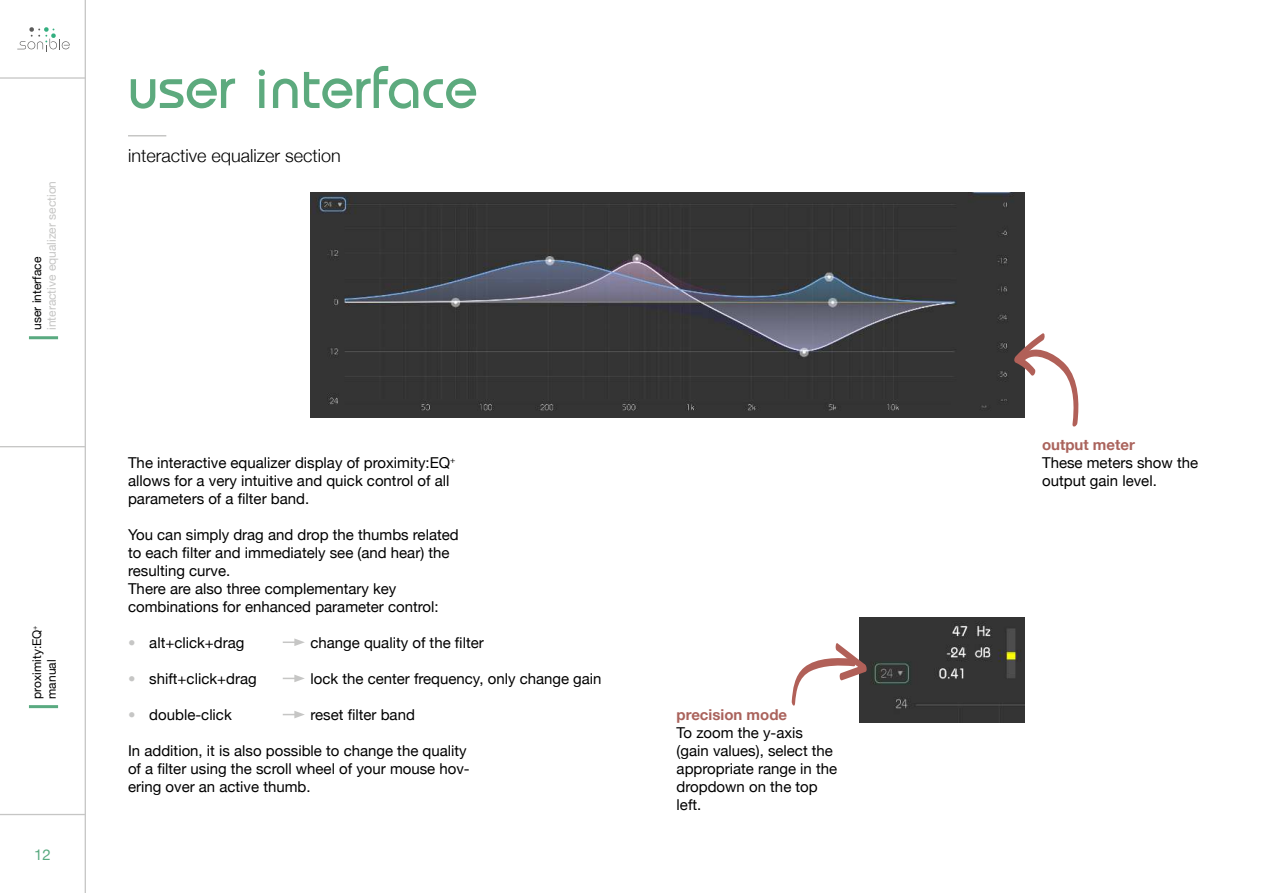
<style>
.page{position:relative;width:1263px;height:893px;background:#fff}
.page>*{position:absolute;margin:0;border:0;box-sizing:border-box;transform-origin:0 0}
.t1{font:700 60px "sonible";color:#5daa7e}
.t2{font:300 18px "Helvetica Neue";color:#000}
.t3{font:15px/18px "Helvetica Neue";color:#000}
.t4{font:700 15px "Helvetica Neue";color:#aa635c}
.t5{font:15px "Helvetica Neue";color:#59aa80}
.t6{font:12px/14.9px "Helvetica Neue";color:#000}
.t7{font:12px "Helvetica Neue";color:#c6c6c5}
.t8{font:7.05px "Helvetica Neue";color:#000}
.s1{font-family:"sonible";color:#c6c6c5}
</style>
<div class="page">
<svg style="left:17px;top:27px;width:53px;height:24px"></svg>
<hr style="left:29px;top:705px;width:29px;height:3px;background:#59aa80">
<hr style="left:29px;top:336px;width:29px;height:3px;background:#59aa80">
<hr style="left:85px;top:0;width:1px;height:893px;background:#c6c6c5">
<hr style="left:0;top:814px;width:85px;height:1px;background:#c6c6c5">
<hr style="left:0;top:77px;width:85px;height:2px;background:#c6c6c5">
<hr style="left:0;top:446px;width:85px;height:1px;background:#c6c6c5">
<hr style="left:128px;top:135px;width:38px;height:1px;background:#c6c6c5">
<img style="left:859px;top:617px;width:166px;height:106px">
<svg style="left:283px;top:638px;width:22px;height:8px"></svg>
<svg style="left:283px;top:675px;width:22px;height:7px"></svg>
<svg style="left:283px;top:711px;width:22px;height:7px"></svg>
<img style="left:311px;top:193px;width:713px;height:225px">
<svg style="left:791px;top:642px;width:77px;height:66px"></svg>
<svg style="left:1013px;top:332px;width:66px;height:95px"></svg>
<p class="t7" style="left:46px;top:330px;width:151px;rotate:-90deg">interactive equalizer section</p>
<p class="t6" style="left:30px;top:330px;width:74px;rotate:-90deg">user interface</p>
<p class="t8" style="left:31px;top:630px;width:6px;rotate:-90deg">+</p>
<p class="t6" style="left:30px;top:699px;width:71px;rotate:-90deg">proximity:EQ manual</p>
<p class="t5" style="left:34px;top:848px;width:18px">12</p>
<h1 class="t1" style="left:128px;top:60px;width:351px">user interface</h1>
<p class="t2" style="left:128px;top:149px;width:214px">interactive equalizer section</p>
<p class="t3" style="left:128px;top:455px;width:329px">The interactive equalizer display of proximity:EQ<sup>+ </sup>allows for a very intuitive and quick control of all parameters of a filter band.</p>
<p class="t3" style="left:128px;top:527px;width:332px">You can simply drag and drop the thumbs related to each filter and immediately see (and hear) the resulting curve.<br>There are also three complementary key combinations for enhanced parameter control:</p>
<p class="t3" style="left:128px;top:635px;width:118px"><span class="s1">•</span> alt+click+drag</p>
<p class="t3" style="left:128px;top:671px;width:130px"><span class="s1">•</span> shift+click+drag</p>
<p class="t3" style="left:128px;top:707px;width:105px"><span class="s1">•</span> double-click</p>
<p class="t3" style="left:128px;top:743px;width:343px">In addition, it is also possible to change the quality of a filter using the scroll wheel of your mouse hov&shy;ering over an active thumb.</p>
<p class="t3" style="left:310px;top:635px;width:175px">change quality of the filter</p>
<p class="t3" style="left:310px;top:671px;width:293px">lock the center frequency, only change gain</p>
<p class="t3" style="left:310px;top:707px;width:106px">reset filter band</p>
<p class="t4" style="left:677px;top:703px;width:112px">precision mode</p>
<p class="t3" style="left:677px;top:725px;width:162px">To zoom the y-axis (gain values), select the appropriate range in the dropdown on the top left.</p>
<p class="t4" style="left:1042px;top:433px;width:94px">output meter</p>
<p class="t3" style="left:1042px;top:455px;width:158px">These meters show the output gain level.</p>
</div>
